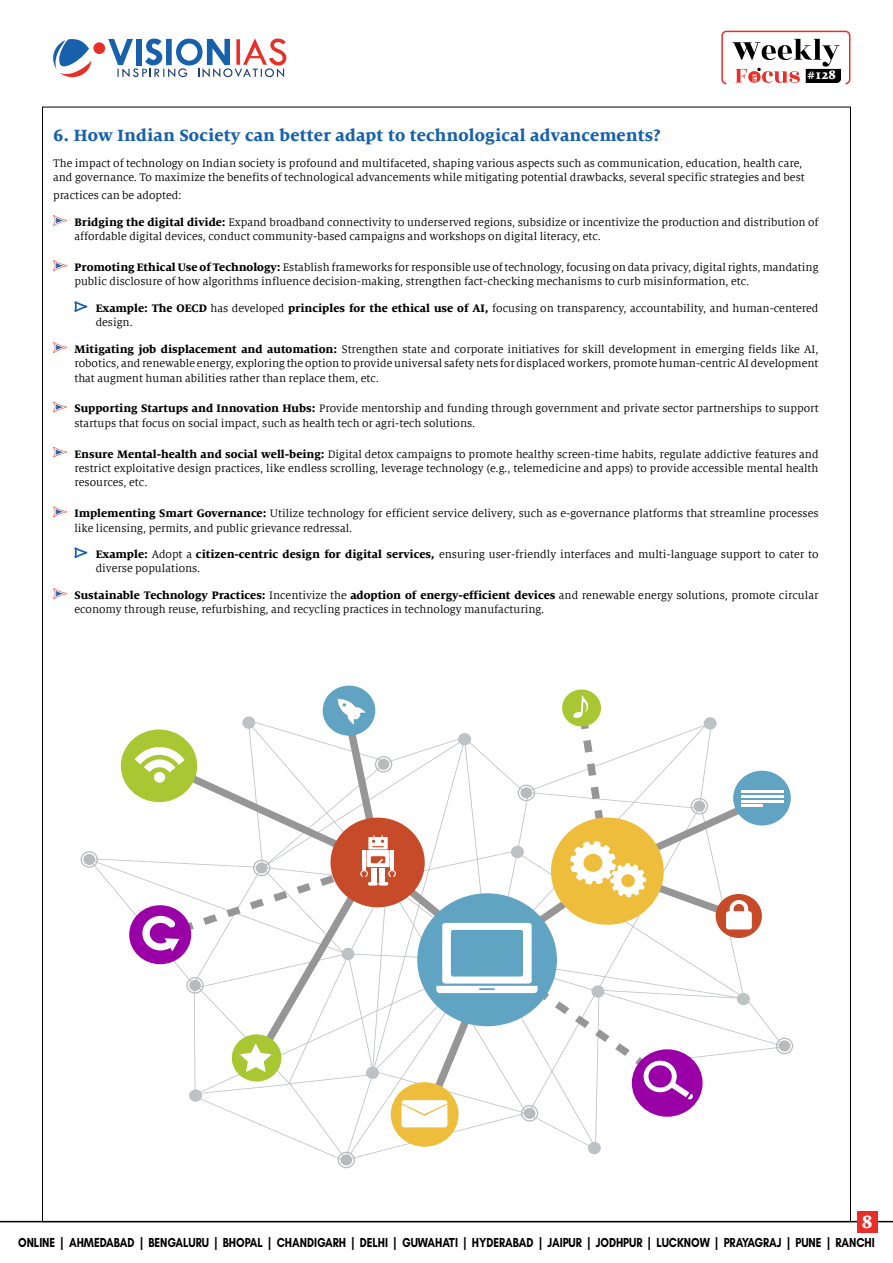
<style>
.page{position:relative;width:893px;height:1263px;background:#fff}
.page>*{position:absolute;margin:0;border:0;box-sizing:border-box;transform-origin:0 0}
.t1{font:800 19.5px "Milo Serif Web W04";color:#fff}
.t2{font:800 18px "Milo Serif Web W04";letter-spacing:.01em;color:#1761ac}
.t3{font:800 13.5px "Milo Serif Web W04";color:#fff}
.t4{font:700 13.35px "Glacial Indifference";letter-spacing:-.005em;color:#000;scale:.84 1}
.t5{font:12px/14.4px "Milo Serif Web W04";color:#000}
.s1{font-weight:800}
</style>
<div class="page">
<hr style="left:0;top:1221px;width:893px;height:1px;background:#000">
<div style="left:858px;top:1211px;width:20px;height:22px;background:#e92e28"></div>
<svg style="left:53px;top:215px;width:14px;height:11px"></svg>
<svg style="left:53px;top:260px;width:14px;height:11px"></svg>
<svg style="left:74px;top:301px;width:13px;height:11px"></svg>
<svg style="left:53px;top:342px;width:14px;height:11px"></svg>
<svg style="left:53px;top:402px;width:14px;height:10px"></svg>
<svg style="left:53px;top:447px;width:14px;height:11px"></svg>
<svg style="left:53px;top:506px;width:14px;height:11px"></svg>
<svg style="left:74px;top:547px;width:13px;height:11px"></svg>
<svg style="left:53px;top:588px;width:14px;height:11px"></svg>
<svg style="left:562px;top:689px;width:39px;height:37px"></svg>
<div style="left:323px;top:685px;width:52px;height:51px;background:#61a3c2;border-radius:50%"></div>
<svg style="left:81px;top:696px;width:712px;height:472px"></svg>
<svg style="left:53px;top:39px;width:38px;height:39px"></svg>
<svg style="left:108px;top:38px;width:179px;height:40px"></svg>
<div style="left:93px;top:42px;width:12px;height:12px;background:#e92e28;border-radius:50%"></div>
<div style="left:721px;top:31px;width:129px;height:53px;border:2px solid #e92e28;border-radius:4px"></div>
<svg style="left:732px;top:39px;width:109px;height:44px"></svg>
<h2 class="t2" style="left:53px;top:124px;width:609px">6. How Indian Society can better adapt to technological advancements?</h2>
<p class="t3" style="left:807px;top:67px;width:30px">#128</p>
<p class="t5" style="left:53px;top:156px;width:753px">The impact of technology on Indian society is profound and multifaceted, shaping various aspects such as communication, education, health care, and governance. To maximize the benefits of technological advancements while mitigating potential drawbacks, several specific strategies and best</p>
<p class="t5" style="left:53px;top:188px;width:130px">practices can be adopted:</p>
<p class="t5" style="left:74px;top:215px;width:746px"><span class="s1">Bridging the digital divide:</span> Expand broadband connectivity to underserved regions, subsidize or incentivize the production and distribution of affordable digital devices, conduct community-based campaigns and workshops on digital literacy, etc.</p>
<p class="t5" style="left:74px;top:260px;width:746px"><span class="s1">Promoting Ethical Use of Technology:</span> Establish frameworks for responsible use of technology, focusing on data privacy, digital rights, mandating public disclosure of how algorithms influence decision-making, strengthen fact-checking mechanisms to curb misinformation, etc.</p>
<p class="t5" style="left:96px;top:301px;width:724px"><span class="s1">Example: The OECD</span> has developed <span class="s1">principles for the ethical use of AI,</span> focusing on transparency, accountability, and human-centered design.</p>
<p class="t5" style="left:74px;top:342px;width:746px;text-align:justify"><span class="s1">Mitigating job displacement and automation:</span> Strengthen state and corporate initiatives for skill development in emerging fields like AI, robotics, and renewable energy, exploring the option to provide universal safety nets for displaced workers, promote human-centric AI development that augment human abilities rather than replace them, etc.</p>
<p class="t5" style="left:74px;top:401px;width:746px"><span class="s1">Supporting Startups and Innovation Hubs:</span> Provide mentorship and funding through government and private sector partnerships to support startups that focus on social impact, such as health tech or agri-tech solutions.</p>
<p class="t5" style="left:74px;top:447px;width:746px;text-align:justify"><span class="s1">Ensure Mental-health and social well-being:</span> Digital detox campaigns to promote healthy screen-time habits, regulate addictive features and restrict exploitative design practices, like endless scrolling, leverage technology (e.g., telemedicine and apps) to provide accessible mental health resources, etc.</p>
<p class="t5" style="left:74px;top:506px;width:746px"><span class="s1">Implementing Smart Governance:</span> Utilize technology for efficient service delivery, such as e-governance platforms that streamline processes like licensing, permits, and public grievance redressal.</p>
<p class="t5" style="left:96px;top:547px;width:724px"><span class="s1">Example:</span> Adopt a <span class="s1">citizen-centric design for digital services,</span> ensuring user-friendly interfaces and multi-language support to cater to diverse populations.</p>
<p class="t5" style="left:74px;top:588px;width:746px"><span class="s1">Sustainable Technology Practices:</span> Incentivize the <span class="s1">adoption of energy-efficient devices</span> and renewable energy solutions, promote circular economy through reuse, refurbishing, and recycling practices in technology manufacturing.</p>
<h1 class="t1" style="left:862px;top:1210px;width:12px">8</h1>
<p class="t4" style="left:18px;top:1234px;width:1021px">ONLINE | AHMEDABAD | BENGALURU | BHOPAL | CHANDIGARH | DELHI | GUWAHATI | HYDERABAD | JAIPUR | JODHPUR | LUCKNOW | PRAYAGRAJ | PUNE | RANCHI</p>
</div>
